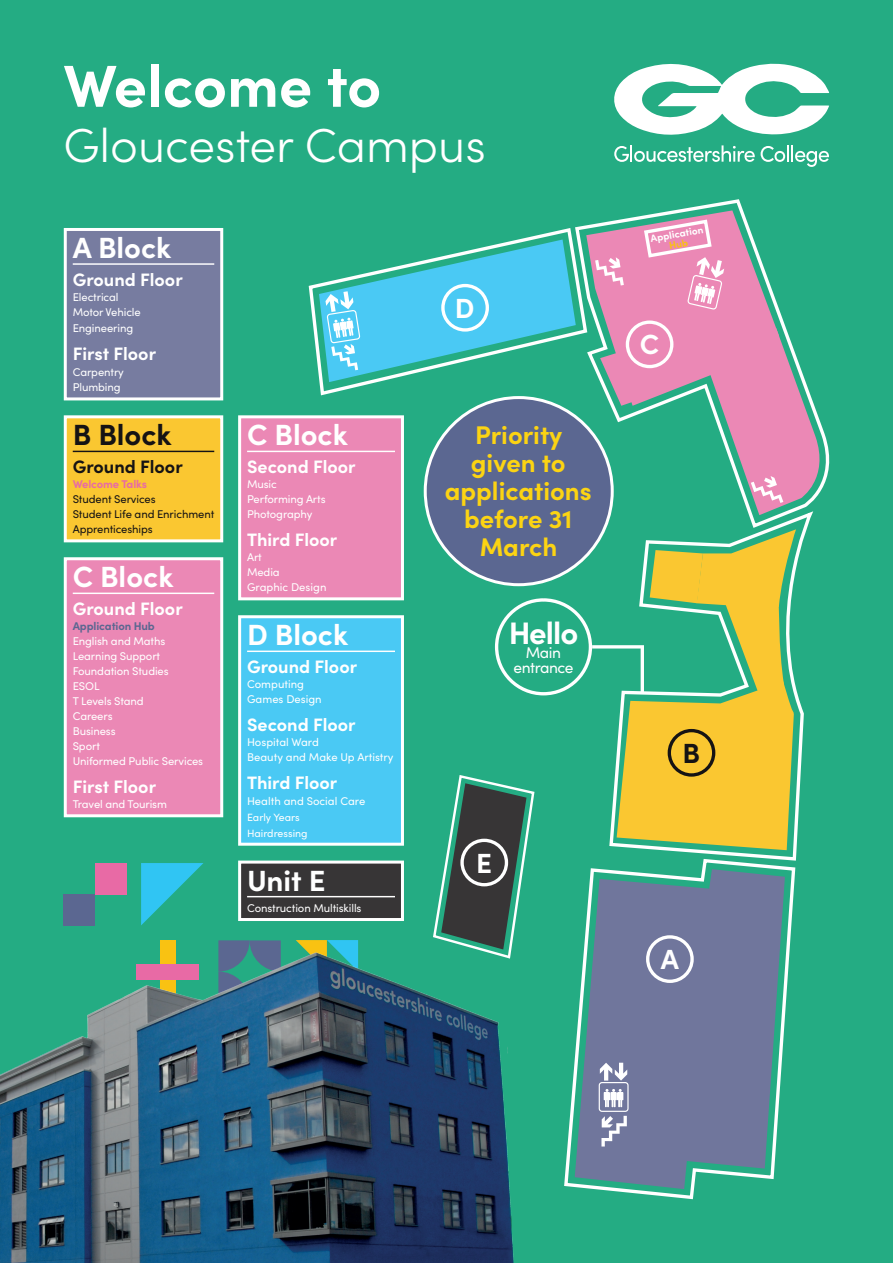
<style>
.page{position:relative;width:893px;height:1263px;background:#24ac83}
.page>*{position:absolute;margin:0;border:0;box-sizing:border-box;transform-origin:0 0}
.t1{font:700 59.32px "Sofia Pro";color:#fff}
.t2{font:300 47.62px "Sofia Pro";color:#fff}
.t3{font:700 31.12px "Sofia Pro";letter-spacing:-.03em;color:#fff}
.t4{font:700 29.25px "Sofia Pro";color:#fff}
.t5{font:700 29.25px "Sofia Pro";color:#151314}
.t6{font:700 27.75px "Sofia Pro";color:#fff}
.t7{font:700 27.75px "Sofia Pro";color:#151314}
.t8{font:700 25.65px/28px "Sofia Pro";color:#fcd413;text-align:center}
.t9{font:700 18px "Sofia Pro";color:#fff}
.t10{font:700 18px "Sofia Pro";color:#151314}
.t11{font:15.6px/14.4px "Sofia Pro";letter-spacing:-.03em;color:#fff;text-align:center}
.t12{font:11.25px/15px "Sofia Pro";letter-spacing:-.01em;color:#fff}
.t13{font:11.25px/15px "Sofia Pro";letter-spacing:-.01em;color:#151314}
.t14{font:700 11.25px "Sofia Pro";letter-spacing:-.01em;color:#5b6791}
.t15{font:700 11.25px "Sofia Pro";letter-spacing:-.01em;color:#e86aa5}
.t16{font:10.57px/15.8px "Sofia Pro";color:#fff}
.t17{font:700 10.05px "Sofia Pro";color:#fff}
</style>
<div class="page">
<svg style="left:614px;top:63px;width:215px;height:72px"></svg>
<svg style="left:614px;top:145px;width:141px;height:17px"></svg>
<svg style="left:761px;top:145px;width:68px;height:22px"></svg>
<svg style="left:63px;top:557px;width:161px;height:261px;background:#e990b9"></svg>
<svg style="left:238px;top:615px;width:166px;height:231px;background:#55ccf4"></svg>
<svg style="left:308px;top:228px;width:265px;height:169px"></svg>
<svg style="left:319px;top:240px;width:254px;height:142px"></svg>
<div style="left:441px;top:284px;width:48px;height:48px;border:3px solid #fff;border-radius:50%"></div>
<svg style="left:573px;top:199px;width:170px;height:331px"></svg>
<svg style="left:607px;top:515px;width:205px;height:342px"></svg>
<svg style="left:617px;top:529px;width:179px;height:321px"></svg>
<div style="left:668px;top:729px;width:47px;height:48px;border:3px solid #151314;border-radius:50%"></div>
<svg style="left:564px;top:857px;width:233px;height:343px"></svg>
<svg style="left:575px;top:869px;width:210px;height:320px;background:#6a839b"></svg>
<svg style="left:601px;top:1116px;width:26px;height:30px"></svg>
<svg style="left:600px;top:1063px;width:27px;height:17px"></svg>
<svg style="left:604px;top:1089px;width:19px;height:18px"></svg>
<div style="left:599px;top:1082px;width:30px;height:30px;border:1px solid #fff;border-radius:3px"></div>
<div style="left:646px;top:935px;width:48px;height:48px;border:3px solid #fff;border-radius:50%"></div>
<div style="left:495px;top:598px;width:97px;height:97px;border:3px solid #fff;border-radius:50%"></div>
<hr style="left:592px;top:645px;width:52px;height:3px;background:#fff">
<svg style="left:296px;top:940px;width:62px;height:12px"></svg>
<svg style="left:218px;top:940px;width:63px;height:12px"></svg>
<svg style="left:141px;top:863px;width:62px;height:62px"></svg>
<div style="left:160px;top:940px;width:15px;height:63px;background:#f9c212"></div>
<div style="left:95px;top:863px;width:31px;height:31px;background:#e86aa5"></div>
<div style="left:64px;top:894px;width:31px;height:31px;background:#5b6791"></div>
<img style="left:0;top:952px;width:514px;height:311px">
<hr style="left:641px;top:647px;width:3px;height:45px;background:#fff">
<svg style="left:238px;top:860px;width:166px;height:61px;background:#545455"></svg>
<svg style="left:432px;top:775px;width:103px;height:185px"></svg>
<div style="left:460px;top:839px;width:48px;height:47px;border:3px solid #fff;border-radius:50%"></div>
<svg style="left:63px;top:228px;width:161px;height:173px;background:#8086a6"></svg>
<svg style="left:63px;top:415px;width:161px;height:128px;background:#f4c942"></svg>
<svg style="left:238px;top:415px;width:166px;height:186px;background:#eb91ba"></svg>
<div style="left:425px;top:398px;width:187px;height:187px;background:#5b6791;border-radius:50%"></div>
<svg style="left:586px;top:210px;width:244px;height:305px"></svg>
<h1 class="t1" style="left:63px;top:40px;width:319px">Welcome to</h1>
<h2 class="t2" style="left:63px;top:110px;width:424px">Gloucester Campus</h2>
<h3 class="t4" style="left:73px;top:225px;width:100px">A Block</h3>
<h3 class="t9" style="left:73px;top:266px;width:111px">Ground Floor</h3>
<p class="t12" style="left:73px;top:289px;width:70px;line-height:15.4px">Electrical<br>Motor Vehicle<br>Engineering</p>
<h3 class="t9" style="left:73px;top:340px;width:85px">First Floor</h3>
<p class="t12" style="left:73px;top:363px;width:53px;line-height:15.8px">Carpentry<br>Plumbing</p>
<h3 class="t5" style="left:73px;top:413px;width:100px">B Block</h3>
<h3 class="t10" style="left:73px;top:453px;width:111px">Ground Floor</h3>
<p class="t15" style="left:73px;top:476px;width:76px">Welcome Talks</p>
<p class="t13" style="left:73px;top:491px;width:143px">Student Services<br>Student Life and Enrichment<br>Apprenticeships</p>
<h3 class="t4" style="left:73px;top:554px;width:102px">C Block</h3>
<h3 class="t9" style="left:73px;top:595px;width:111px">Ground Floor</h3>
<p class="t14" style="left:73px;top:618px;width:84px">Application Hub</p>
<p class="t12" style="left:73px;top:633px;width:132px">English and Maths<br>Learning Support<br>Foundation Studies<br>ESOL<br>T Levels Stand<br>Careers<br>Business<br>Sport<br>Uniformed Public Services</p>
<h3 class="t9" style="left:73px;top:773px;width:85px">First Floor</h3>
<p class="t12" style="left:73px;top:796px;width:96px">Travel and Tourism</p>
<h3 class="t4" style="left:247px;top:413px;width:102px">C Block</h3>
<h3 class="t9" style="left:247px;top:453px;width:110px">Second Floor</h3>
<p class="t12" style="left:247px;top:476px;width:80px">Music<br>Performing Arts<br>Photography</p>
<h3 class="t9" style="left:247px;top:526px;width:92px">Third Floor</h3>
<p class="t12" style="left:247px;top:549px;width:81px">Art<br>Media<br>Graphic Design</p>
<h3 class="t4" style="left:247px;top:612px;width:103px">D Block</h3>
<h3 class="t9" style="left:247px;top:653px;width:111px">Ground Floor</h3>
<p class="t12" style="left:247px;top:676px;width:76px">Computing<br>Games Design</p>
<h3 class="t9" style="left:247px;top:711px;width:110px">Second Floor</h3>
<p class="t12" style="left:247px;top:734px;width:148px">Hospital Ward<br>Beauty and Make Up Artistry</p>
<h3 class="t9" style="left:247px;top:769px;width:92px">Third Floor</h3>
<p class="t12" style="left:247px;top:793px;width:120px">Health and Social Care</p>
<p class="t16" style="left:247px;top:809px;width:62px">Early Years<br>Hairdressing</p>
<h3 class="t4" style="left:247px;top:858px;width:80px">Unit E</h3>
<p class="t12" style="left:247px;top:900px;width:116px">Construction Multiskills</p>
<h3 class="t6" style="left:455px;top:287px;width:21px">D</h3>
<h3 class="t8" style="left:445px;top:419px;width:149px">Priority given to applications before 31<br>March</h3>
<h3 class="t3" style="left:509px;top:609px;width:71px">Hello</h3>
<h3 class="t11" style="left:514px;top:644px;width:61px">Main entrance</h3>
<h3 class="t6" style="left:476px;top:841px;width:17px">E</h3>
<p class="t17" style="left:649px;top:231px;width:55px;rotate:-10deg">Application</p>
<h3 class="t6" style="left:640px;top:323px;width:21px">C</h3>
<h3 class="t7" style="left:682px;top:732px;width:19px">B</h3>
<h3 class="t6" style="left:661px;top:938px;width:20px">A</h3>
</div>
